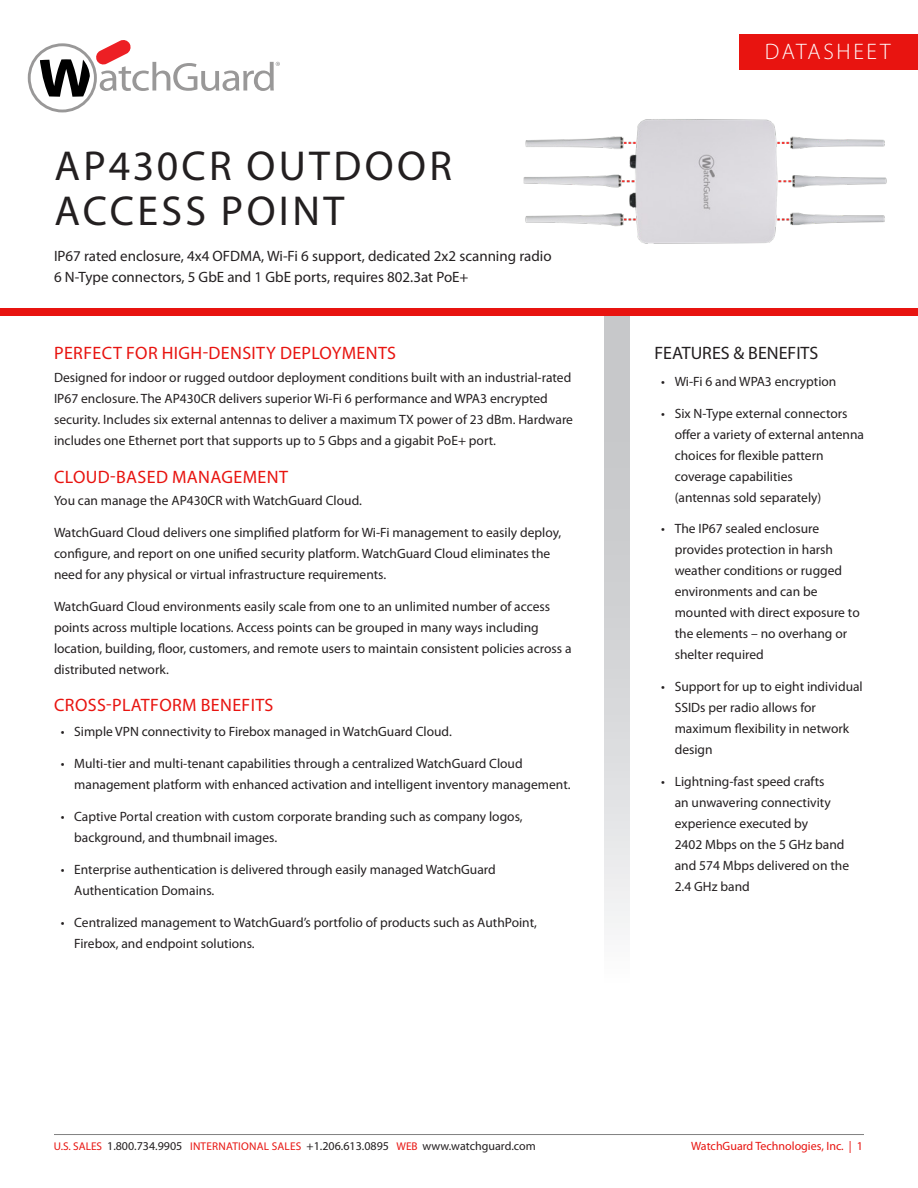
<style>
.page{position:relative;width:918px;height:1188px;background:#fff}
.page>*{position:absolute;margin:0;border:0;box-sizing:border-box;transform-origin:0 0}
.t1{font:42px/45px "Myriad Pro";letter-spacing:.08em;color:#231f20}
.t2{font:300 22.5px "Myriad Pro";letter-spacing:.12em;color:#fff}
.Red_Subhead{font:18px "Myriad Pro";letter-spacing:.02em;color:#e81410}
.F_B_Subhead{font:18px "Myriad Pro";color:#231f20}
.t3{font:15px "Myriad Pro";color:#231f20}
.Body_copy{font:13.5px/21px "Myriad Pro";color:#231f20}
.t4{font:12px "Myriad Pro";color:#231f20}
.t5{font:12px "Myriad Pro";color:#e81410}
.s1{font-size:11.25px;color:#e81410}
</style>
<div class="page">
<hr style="left:54px;top:1134px;width:810px;height:1px;background:#808080">
<div style="left:739px;top:34px;width:179px;height:35px;background:#e81410"></div>
<img style="left:523px;top:119px;width:364px;height:125px">
<div style="left:604px;top:316px;width:25px;height:780px;background:linear-gradient(to bottom,#bbbdbf,#fff)"></div>
<div style="left:0;top:309px;width:918px;height:7px;background:#e81410"></div>
<svg style="left:28px;top:40px;width:252px;height:72px"></svg>
<p class="t1" style="left:54px;top:142px;width:399px">AP430CR OUTDOOR<br>ACCESS POINT</p>
<p class="t3" style="left:54px;top:246px;width:499px">IP67 rated enclosure, 4x4 OFDMA, Wi-Fi 6 support, dedicated 2x2 scanning radio</p>
<p class="t3" style="left:54px;top:267px;width:416px">6 N-Type connectors, 5 GbE and 1 GbE ports, requires 802.3at PoE+</p>
<p class="Red_Subhead" style="left:54px;top:342px;width:343px">PERFECT FOR HIGH-DENSITY DEPLOYMENTS</p>
<p class="Body_copy" style="left:54px;top:367px;width:521px">Designed for indoor or rugged outdoor deployment conditions built with an industrial-rated IP67 enclosure. The AP430CR delivers superior Wi-Fi 6 performance and WPA3 encrypted security. Includes six external antennas to deliver a maximum TX power of 23 dBm. Hardware includes one Ethernet port that supports up to 5 Gbps and a gigabit PoE+ port.</p>
<p class="Red_Subhead" style="left:54px;top:465px;width:235px">CLOUD-BASED MANAGEMENT</p>
<p class="Body_copy" style="left:54px;top:490px;width:309px">You can manage the AP430CR with WatchGuard Cloud.</p>
<p class="Body_copy" style="left:54px;top:521px;width:509px">WatchGuard Cloud delivers one simplified platform for Wi-Fi management to easily deploy, configure, and report on one unified security platform. WatchGuard Cloud eliminates the need for any physical or virtual infrastructure requirements.</p>
<p class="Body_copy" style="left:54px;top:595px;width:519px">WatchGuard Cloud environments easily scale from one to an unlimited number of access points across multiple locations. Access points can be grouped in many ways including location, building, floor, customers, and remote users to maintain consistent policies across a distributed network.</p>
<p class="Red_Subhead" style="left:54px;top:694px;width:221px">CROSS-PLATFORM BENEFITS</p>
<p class="Body_copy" style="left:61px;top:721px;width:393px">• Simple VPN connectivity to Firebox managed in WatchGuard Cloud.</p>
<p class="Body_copy" style="left:74px;top:753px;width:498px;text-indent:-14px">• Multi-tier and multi-tenant capabilities through a centralized WatchGuard Cloud management platform with enhanced activation and intelligent inventory management.</p>
<p class="Body_copy" style="left:74px;top:806px;width:450px;text-indent:-14px">• Captive Portal creation with custom corporate branding such as company logos, background, and thumbnail images.</p>
<p class="Body_copy" style="left:74px;top:859px;width:423px;text-indent:-14px">• Enterprise authentication is delivered through easily managed WatchGuard<br>Authentication Domains.</p>
<p class="Body_copy" style="left:74px;top:911px;width:464px;text-indent:-14px">• Centralized management to WatchGuard’s portfolio of products such as AuthPoint,<br>Firebox, and endpoint solutions.</p>
<h2 class="t2" style="left:765px;top:38px;width:127px">DATASHEET</h2>
<p class="F_B_Subhead" style="left:654px;top:342px;width:165px">FEATURES &amp; BENEFITS</p>
<p class="Body_copy" style="left:661px;top:371px;width:177px">• Wi-Fi 6 and WPA3 encryption</p>
<p class="Body_copy" style="left:675px;top:402px;width:191px;text-indent:-14px">• Six N-Type external connectors offer a variety of external antenna choices for flexible pattern coverage capabilities<br>(antennas sold separately)</p>
<p class="Body_copy" style="left:675px;top:518px;width:187px;text-indent:-14px">• The IP67 sealed enclosure provides protection in harsh weather conditions or rugged environments and can be mounted with direct exposure to the elements – no overhang or shelter required</p>
<p class="Body_copy" style="left:675px;top:676px;width:190px;text-indent:-14px">• Support for up to eight individual<br>SSIDs per radio allows for maximum flexibility in network design</p>
<p class="Body_copy" style="left:675px;top:771px;width:176px;text-indent:-14px">• Lightning-fast speed crafts<br>an unwavering connectivity experience executed by<br>2402 Mbps on the 5 GHz band and 574 Mbps delivered on the<br>2.4 GHz band</p>
<p class="t4" style="left:54px;top:1139px;width:483px"><span class="s1">U.S. SALES</span> 1.800.734.9905 <span class="s1">INTERNATIONAL SALES</span> +1.206.613.0895 <span class="s1">WEB</span> www.watchguard.com</p>
<p class="t5" style="left:691px;top:1139px;width:173px">WatchGuard Technologies, Inc. | 1</p>
</div>
